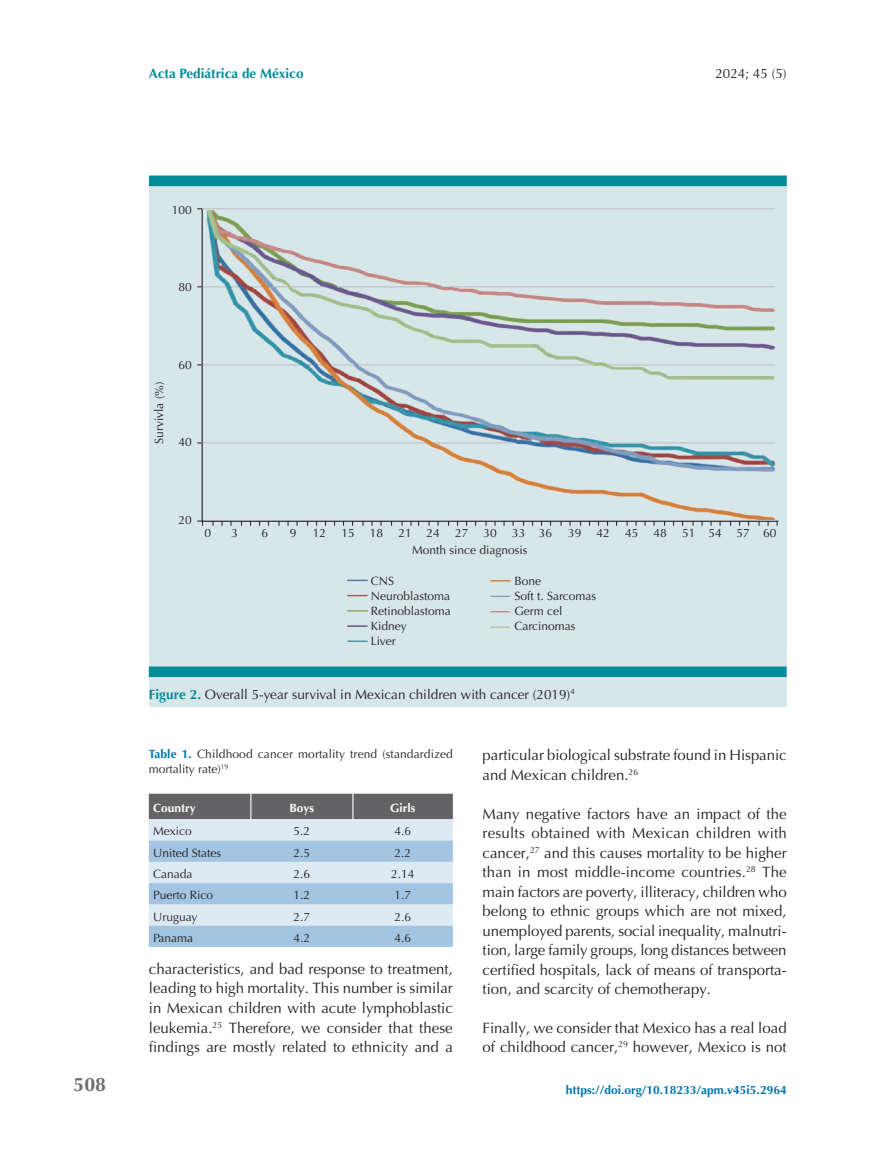
<style>
.page{position:relative;width:893px;height:1149px;background:#fff}
.page>*{position:absolute;margin:0;border:0;box-sizing:border-box;transform-origin:0 0}
.t1{font:700 19.5px "Optima";color:#6c6d70}
.t2{font:15px/19.5px "Optima";color:#231f20;text-align:justify}
.t3{font:13.5px "Optima";color:#231f20}
.t4{font:700 13.5px "Optima";color:#008b9a}
.t5{font:12px/15px "Optima";color:#231f20}
.t6{font:700 12px "Optima";color:#0074ae}
.t7{font:700 12px "Optima";color:#fff}
.s1{font-weight:700;color:#008b9a}
.s2{font-weight:700;color:#0074ae}
</style>
<div class="page">
<div style="left:149px;top:175px;width:638px;height:531px;background:#d6e6e9"></div>
<div style="left:149px;top:175px;width:638px;height:11px;background:#008b98"></div>
<div style="left:149px;top:666px;width:637px;height:10px;background:#008b98"></div>
<svg style="left:197px;top:520px;width:6px;height:5px"></svg>
<hr style="left:202px;top:364px;width:573px;height:1px;background:#bcbdc0">
<hr style="left:202px;top:442px;width:573px;height:1px;background:#bcbdc0">
<hr style="left:202px;top:286px;width:573px;height:1px;background:#bcbdc0">
<hr style="left:202px;top:208px;width:573px;height:1px;background:#bcbdc0">
<img style="left:207px;top:209px;width:569px;height:313px">
<img style="left:347px;top:579px;width:21px;height:63px">
<img style="left:489px;top:579px;width:21px;height:49px">
<svg style="left:149px;top:793px;width:304px;height:153px;background:#b1c4d4"></svg>
<p class="t4" style="left:149px;top:66px;width:156px">Acta Pediátrica de México</p>
<p class="t3" style="left:715px;top:66px;width:73px">2024; 45 (5)</p>
<h1 class="t1" style="left:74px;top:1072px;width:34px">508</h1>
<p class="t5" style="left:172px;top:202px;width:22px">100</p>
<p class="t5" style="left:178px;top:280px;width:15px">80</p>
<p class="t5" style="left:152px;top:443px;width:63px;rotate:-90deg">Survivla (%)</p>
<p class="t5" style="left:178px;top:357px;width:15px">60</p>
<p class="t5" style="left:178px;top:435px;width:15px">40</p>
<p class="t5" style="left:178px;top:512px;width:15px">20</p>
<p class="t5" style="left:204px;top:525px;width:8px">0</p>
<p class="t5" style="left:313px;top:525px;width:15px">12</p>
<p class="t5" style="left:427px;top:525px;width:15px">24</p>
<p class="t5" style="left:539px;top:525px;width:15px">36</p>
<p class="t5" style="left:231px;top:525px;width:8px">3</p>
<p class="t5" style="left:261px;top:525px;width:8px">6</p>
<p class="t5" style="left:290px;top:525px;width:8px">9</p>
<p class="t5" style="left:341px;top:525px;width:15px">15</p>
<p class="t5" style="left:370px;top:525px;width:15px">18</p>
<p class="t5" style="left:398px;top:525px;width:15px">21</p>
<p class="t5" style="left:455px;top:525px;width:15px">27</p>
<p class="t5" style="left:484px;top:525px;width:15px">30</p>
<p class="t5" style="left:512px;top:525px;width:15px">33</p>
<p class="t5" style="left:568px;top:525px;width:43px">39 42</p>
<p class="t5" style="left:625px;top:525px;width:15px">45</p>
<p class="t5" style="left:653px;top:525px;width:15px">48</p>
<p class="t5" style="left:682px;top:525px;width:41px">51 54</p>
<p class="t5" style="left:763px;top:525px;width:15px">60</p>
<p class="t5" style="left:736px;top:525px;width:15px">57</p>
<p class="t5" style="left:412px;top:542px;width:117px">Month since diagnosis</p>
<p class="t5" style="left:371px;top:573px;width:82px">CNS<br>Neuroblastoma<br>Retinoblastoma<br>Kidney<br>Liver</p>
<p class="t5" style="left:514px;top:573px;width:83px">Bone<br>Soft t. Sarcomas<br>Germ cel<br>Carcinomas</p>
<p class="t3" style="left:149px;top:686px;width:427px"><span class="s1">Figure 2.</span> Overall 5-year survival in Mexican children with cancer (2019)<sup>4</sup></p>
<p class="t5" style="left:149px;top:746px;width:306px"><span class="s2">Table 1.</span> Childhood cancer mortality trend (standardized mortality rate)<sup>19</sup></p>
<p class="t7" style="left:153px;top:800px;width:44px">Country</p>
<p class="t7" style="left:290px;top:800px;width:26px">Boys</p>
<p class="t7" style="left:390px;top:800px;width:27px">Girls</p>
<p class="t5" style="left:153px;top:823px;width:40px">Mexico</p>
<p class="t5" style="left:294px;top:823px;width:18px">5.2</p>
<p class="t5" style="left:395px;top:823px;width:18px">4.6</p>
<p class="t5" style="left:153px;top:845px;width:70px">United States</p>
<p class="t5" style="left:294px;top:845px;width:18px">2.5</p>
<p class="t5" style="left:395px;top:845px;width:18px">2.2</p>
<p class="t5" style="left:153px;top:866px;width:41px">Canada</p>
<p class="t5" style="left:294px;top:866px;width:18px">2.6</p>
<p class="t5" style="left:391px;top:866px;width:25px">2.14</p>
<p class="t5" style="left:153px;top:887px;width:62px">Puerto Rico</p>
<p class="t5" style="left:294px;top:887px;width:18px">1.2</p>
<p class="t5" style="left:395px;top:887px;width:18px">1.7</p>
<p class="t5" style="left:153px;top:908px;width:46px">Uruguay</p>
<p class="t5" style="left:294px;top:908px;width:18px">2.7</p>
<p class="t5" style="left:395px;top:908px;width:18px">2.6</p>
<p class="t5" style="left:153px;top:930px;width:42px">Panama</p>
<p class="t5" style="left:294px;top:930px;width:18px">4.2</p>
<p class="t5" style="left:395px;top:930px;width:18px">4.6</p>
<p class="t2" style="left:149px;top:959px;width:306px">characteristics, and bad response to treatment, leading to high mortality. This number is similar in Mexican children with acute lymphoblastic leukemia.<sup>25</sup> Therefore, we consider that these findings are mostly related to ethnicity and a</p>
<p class="t2" style="left:483px;top:745px;width:306px">particular biological substrate found in Hispanic and Mexican children.<sup>26</sup></p>
<p class="t2" style="left:483px;top:803px;width:306px">Many negative factors have an impact of the results obtained with Mexican children with cancer,<sup>27</sup> and this causes mortality to be higher than in most middle-income countries.<sup>28</sup> The main factors are poverty, illiteracy, children who belong to ethnic groups which are not mixed, unemployed parents, social inequality, malnutri&shy;tion, large family groups, long distances between certified hospitals, lack of means of transporta&shy;tion, and scarcity of chemotherapy.</p>
<p class="t2" style="left:483px;top:1017px;width:306px">Finally, we consider that Mexico has a real load of childhood cancer,<sup>29</sup> however, Mexico is not</p>
<p class="t6" style="left:566px;top:1082px;width:222px">https://doi.org/10.18233/apm.v45i5.2964</p>
</div>
